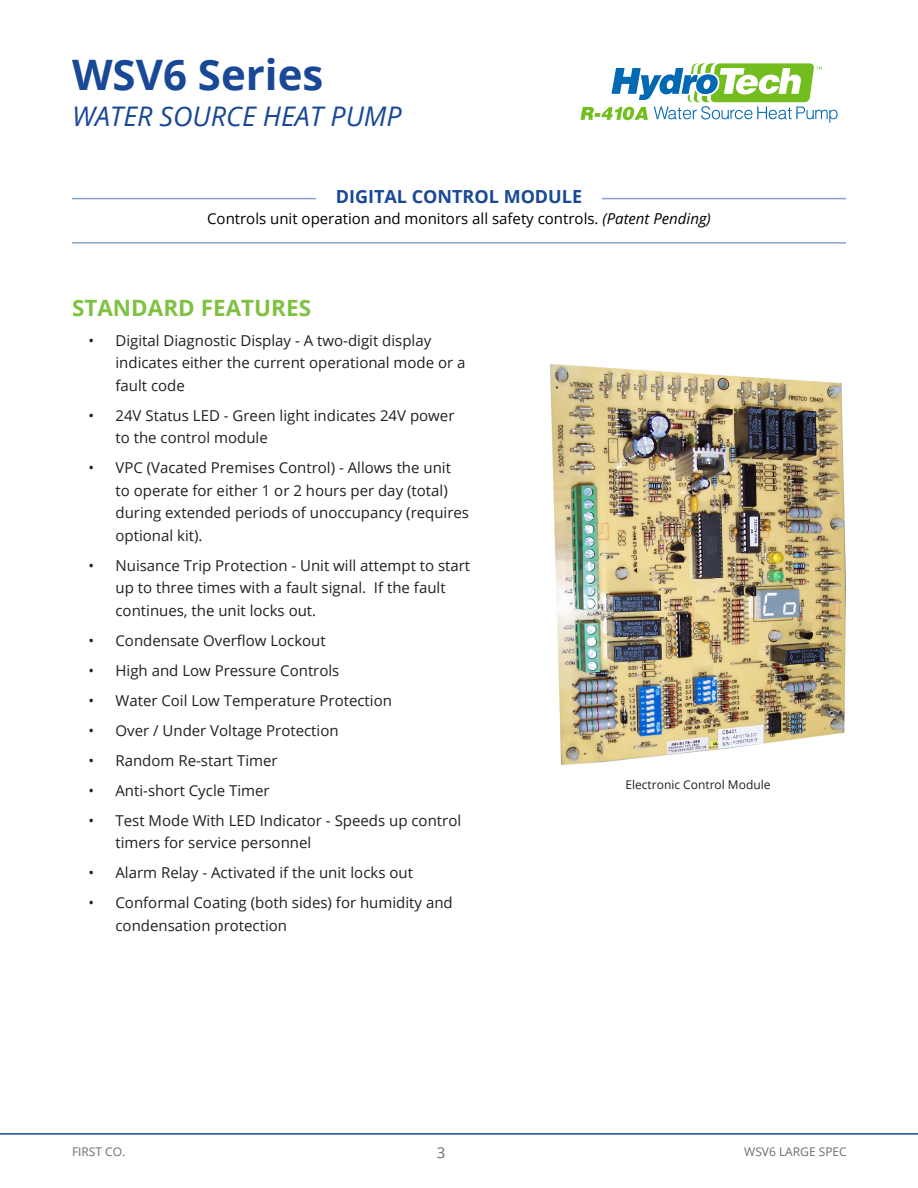
<style>
.page{position:relative;width:918px;height:1188px;background:#fff}
.page>*{position:absolute;margin:0;border:0;box-sizing:border-box;transform-origin:0 0}
.t1{font:700 42px "Open Sans";color:#184896}
.t2{font:italic 27px "Open Sans";color:#184896}
.t3{font:700 22.5px "Open Sans";color:#7fc242}
.t4{font:700 18px "Open Sans";color:#184896}
.t5{font:15px/22.5px "Open Sans";color:#231f20}
.t6{font:15px "Open Sans";color:#000}
.t7{font:15px "Open Sans";color:#6c6d70}
.t8{font:12px "Open Sans";color:#231f20}
.t9{font:12px "Open Sans";color:#6c6d70}
.s1{font-style:italic}
</style>
<div class="page">
<hr style="left:0;top:1133px;width:918px;height:2px;background:#184896">
<svg style="left:580px;top:63px;width:258px;height:60px"></svg>
<img style="left:550px;top:364px;width:296px;height:401px">
<hr style="left:72px;top:242px;width:774px;height:2px;background:#8ba3ca">
<hr style="left:72px;top:198px;width:774px;height:1px;background:#8ba3ca">
<div style="left:316px;top:188px;width:286px;height:22px;background:#fff"></div>
<p class="t1" style="left:72px;top:45px;width:253px">WSV6 Series</p>
<p class="t2" style="left:72px;top:98px;width:331px">WATER SOURCE HEAT PUMP</p>
<p class="t4" style="left:336px;top:183px;width:248px">DIGITAL CONTROL MODULE</p>
<p class="t6" style="left:207px;top:208px;width:505px">Controls unit operation and monitors all safety controls. <span class="s1">(Patent Pending)</span></p>
<p class="t3" style="left:72px;top:291px;width:241px">STANDARD FEATURES</p>
<p class="t5" style="left:116px;top:328px;width:352px;text-indent:-27px">• Digital Diagnostic Display - A two-digit display indicates either the current operational mode or a fault code</p>
<p class="t5" style="left:116px;top:403px;width:340px;text-indent:-27px">• 24V Status LED - Green light indicates 24V power to the control module</p>
<p class="t5" style="left:116px;top:456px;width:355px;text-indent:-27px">• VPC (Vacated Premises Control) - Allows the unit to operate for either 1 or 2 hours per day (total) during extended periods of unoccupancy (requires optional kit).</p>
<p class="t5" style="left:116px;top:553px;width:356px;text-indent:-27px">• Nuisance Trip Protection - Unit will attempt to start up to three times with a fault signal. If the fault continues, the unit locks out.</p>
<p class="t5" style="left:88px;top:628px;width:239px">• Condensate Overflow Lockout</p>
<p class="t5" style="left:88px;top:658px;width:252px">• High and Low Pressure Controls</p>
<p class="t5" style="left:88px;top:688px;width:305px">• Water Coil Low Temperature Protection</p>
<p class="t5" style="left:88px;top:718px;width:252px">• Over / Under Voltage Protection</p>
<p class="t5" style="left:88px;top:748px;width:191px">• Random Re-start Timer</p>
<p class="t5" style="left:88px;top:778px;width:183px">• Anti-short Cycle Timer</p>
<p class="t5" style="left:116px;top:808px;width:347px;text-indent:-27px">• Test Mode With LED Indicator - Speeds up control timers for service personnel</p>
<p class="t5" style="left:88px;top:861px;width:326px">• Alarm Relay - Activated if the unit locks out</p>
<p class="t5" style="left:116px;top:891px;width:339px;text-indent:-27px">• Conformal Coating (both sides) for humidity and condensation protection</p>
<p class="t8" style="left:625px;top:777px;width:147px">Electronic Control Module</p>
<p class="t9" style="left:72px;top:1144px;width:55px">FIRST CO.</p>
<p class="t7" style="left:437px;top:1142px;width:10px">3</p>
<p class="t9" style="left:744px;top:1144px;width:104px">WSV6 LARGE SPEC</p>
</div>
